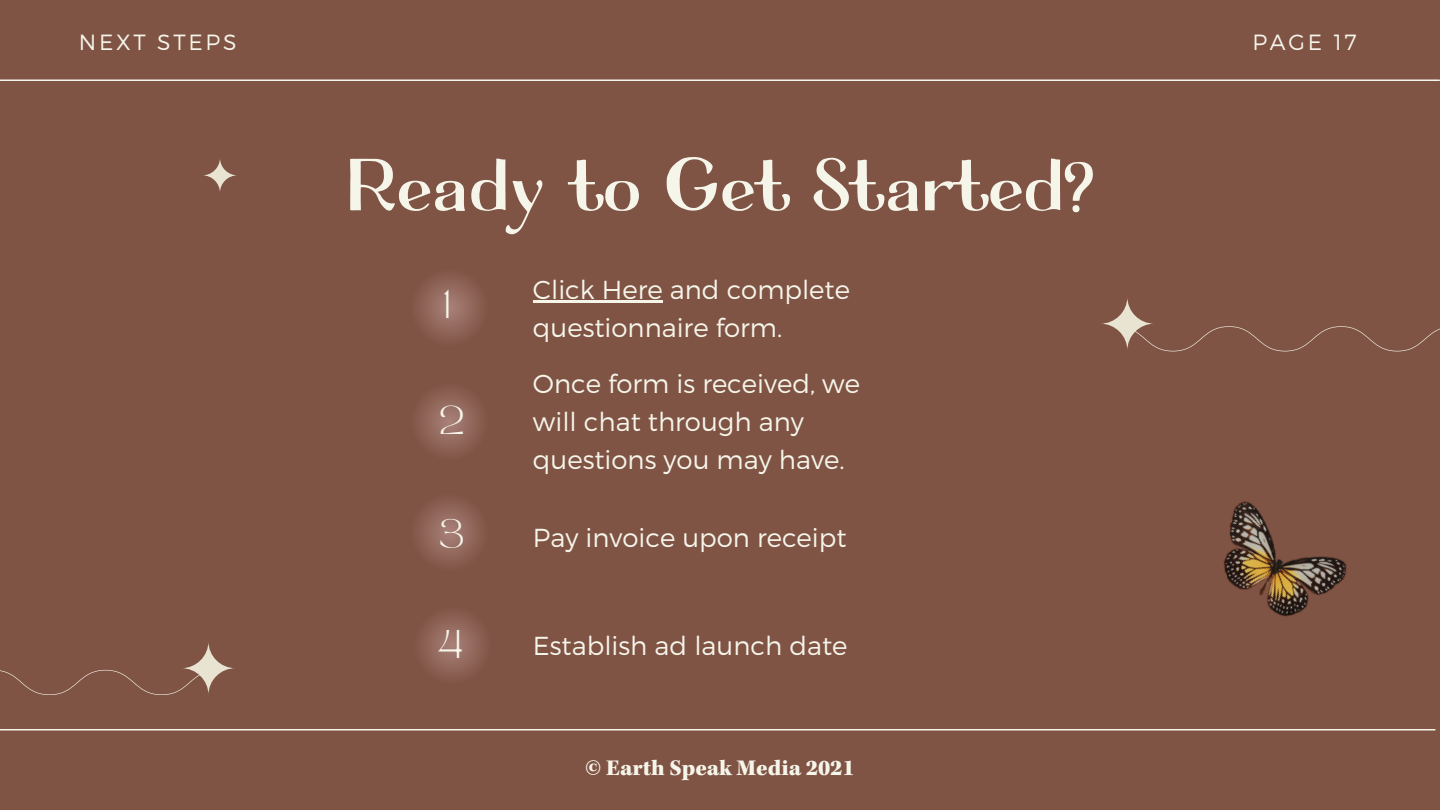
<style>
.page{position:relative;width:1440px;height:810px;background:#805445}
.page>*{position:absolute;margin:0;border:0;box-sizing:border-box;transform-origin:0 0}
.t1{font:75px "CN Garden Regular p O5 bel E2 q W3 Qg 8 Gz 0";color:#f6f5ea}
.t2{font:28px "TAN MON CHERI Regular";color:#f6f5ea}
.t3{font:300 26px/38.2px "Montserrat";color:#f6f5ea}
.t4{font:900 23px "Kepler Std";color:#f6f5ea}
.t5{font:300 22px "Montserrat";letter-spacing:.125em;color:#f6f5ea}
</style>
<div class="page">
<hr style="left:0;top:80px;width:1439px;height:1px;background:#f6f5ea">
<hr style="left:0;top:729px;width:1435px;height:2px;background:#f6f5ea">
<svg style="left:202px;top:158px;width:36px;height:35px"></svg>
<hr style="left:533px;top:300px;width:130px;height:2px;background:#f6f5ea">
<svg style="left:1148px;top:326px;width:292px;height:25px"></svg>
<svg style="left:1100px;top:297px;width:54px;height:54px"></svg>
<svg style="left:0;top:669px;width:187px;height:26px"></svg>
<svg style="left:181px;top:641px;width:54px;height:54px"></svg>
<img style="left:1223px;top:501px;width:124px;height:116px">
<svg style="left:406px;top:264px;width:86px;height:86px"></svg>
<svg style="left:406px;top:378px;width:86px;height:86px"></svg>
<svg style="left:406px;top:489px;width:86px;height:85px"></svg>
<svg style="left:409px;top:602px;width:86px;height:86px"></svg>
<p class="t5" style="left:79px;top:27px;width:159px">NEXT STEPS</p>
<p class="t5" style="left:1253px;top:27px;width:106px">PAGE 17</p>
<p class="t1" style="left:346px;top:153px;width:749px">Ready to Get Started?</p>
<p class="t2" style="left:444px;top:290px;width:8px">1</p>
<p class="t2" style="left:439px;top:406px;width:27px">2</p>
<p class="t2" style="left:440px;top:519px;width:26px">3</p>
<p class="t2" style="left:438px;top:629px;width:27px">4</p>
<p class="t3" style="left:533px;top:269px;width:319px">Click Here and complete questionnaire form.</p>
<p class="t3" style="left:533px;top:363px;width:329px">Once form is received, we will chat through any questions you may have.</p>
<p class="t3" style="left:533px;top:517px;width:315px">Pay invoice upon receipt</p>
<p class="t3" style="left:533px;top:625px;width:316px">Establish ad launch date</p>
<p class="t4" style="left:585px;top:759px;width:271px">© Earth Speak Media 2021</p>
</div>
